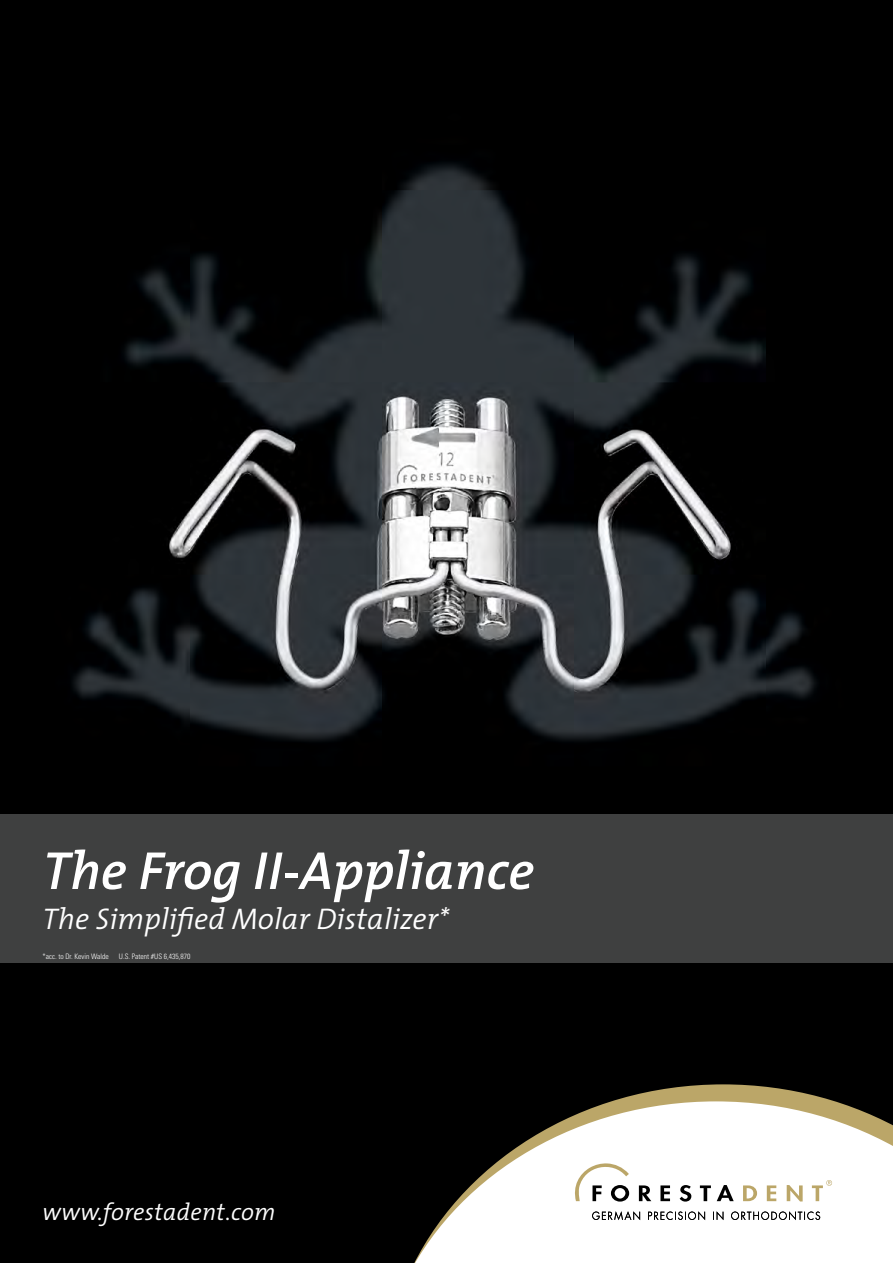
<style>
.page{position:relative;width:893px;height:1263px;background:#000}
.page>*{position:absolute;margin:0;border:0;box-sizing:border-box;transform-origin:0 0}
.t1{font:italic 600 54px "The Mix";color:#fff}
.t2{font:italic 300 30px "The Mix";color:#fff}
.t3{font:italic 300 24px "The Mix";letter-spacing:.01em;color:#fff}
.t4{font:300 condensed 7.5px "Univers LT";color:#fff}
</style>
<div class="page">
<img style="left:72px;top:162px;width:745px;height:580px">
<div style="left:0;top:814px;width:893px;height:149px;background:#3f4040"></div>
<svg style="left:613px;top:1084px;width:221px;height:17px;fill:#bba668"></svg>
<svg style="left:414px;top:1101px;width:479px;height:162px;fill:#fff"></svg>
<svg style="left:639px;top:1185px;width:12px;height:16px"></svg>
<svg style="left:660px;top:1185px;width:10px;height:16px"></svg>
<svg style="left:680px;top:1185px;width:11px;height:16px"></svg>
<svg style="left:700px;top:1185px;width:11px;height:16px"></svg>
<svg style="left:717px;top:1185px;width:17px;height:16px"></svg>
<svg style="left:743px;top:1185px;width:14px;height:16px"></svg>
<svg style="left:767px;top:1185px;width:9px;height:16px"></svg>
<svg style="left:787px;top:1185px;width:16px;height:16px"></svg>
<svg style="left:812px;top:1180px;width:20px;height:21px"></svg>
<svg style="left:575px;top:1163px;width:54px;height:38px;background:#d9d6ce"></svg>
<svg style="left:592px;top:1211px;width:228px;height:9px;background:#b2b2b2"></svg>
<h1 class="t1" style="left:43px;top:836px;width:493px">The Frog II-Appliance</h1>
<h2 class="t2" style="left:43px;top:900px;width:408px">The Simplified Molar Distalizer*</h2>
<p class="t4" style="left:43px;top:951px;width:68px">*acc. to Dr. Kevin Walde</p>
<p class="t4" style="left:119px;top:951px;width:73px">U.S. Patent #US 6,435,870</p>
<h3 class="t3" style="left:43px;top:1197px;width:235px">www.forestadent.com</h3>
</div>
